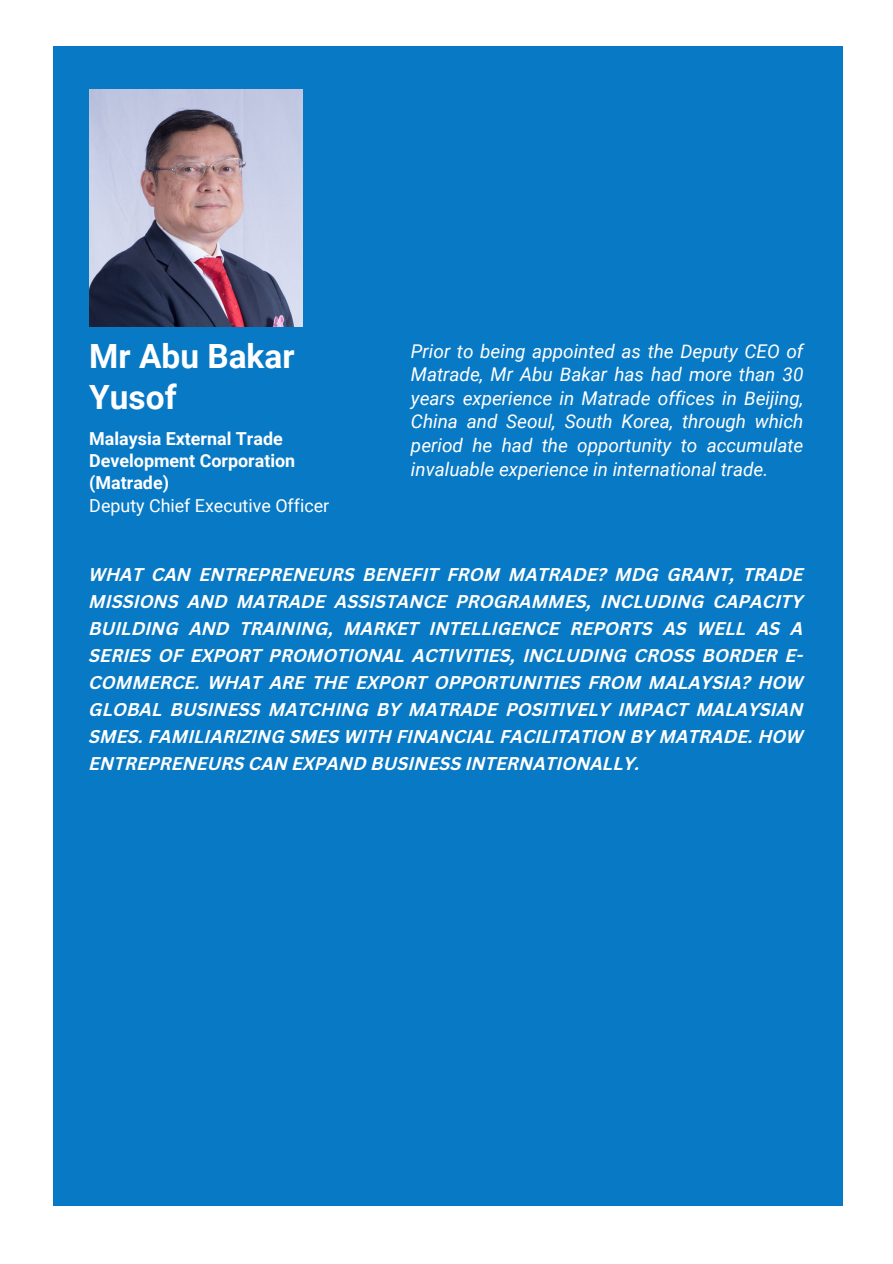
<style>
.page{position:relative;width:893px;height:1264px;background:#fff}
.page>*{position:absolute;margin:0;border:0;box-sizing:border-box;transform-origin:0 0}
.t1{font:700 33.45px/41.5px "Roboto";color:#fff}
.t2{font:italic 18.9px/23.5px "Roboto";color:#fff;text-align:justify}
.t3{font:italic 700 18px/27px "Canva Sans";color:#fff;text-align:justify}
.t4{font:700 17.85px "Roboto";color:#fff}
.t5{font:17.85px "Roboto";color:#fff}
</style>
<div class="page">
<div style="left:53px;top:46px;width:789px;height:1159px;background:#0879c5"></div>
<img style="left:89px;top:89px;width:214px;height:237px">
<p class="t1" style="left:89px;top:335px;width:207px">Mr Abu Bakar<br>Yusof</p>
<p class="t4" style="left:89px;top:428px;width:195px">Malaysia External Trade</p>
<p class="t4" style="left:89px;top:450px;width:207px">Development Corporation</p>
<p class="t4" style="left:89px;top:473px;width:81px">(Matrade)</p>
<p class="t5" style="left:89px;top:495px;width:241px">Deputy Chief Executive Officer</p>
<p class="t2" style="left:411px;top:339px;width:394px">Prior to being appointed as the Deputy CEO of Matrade, Mr Abu Bakar has had more than 30 years experience in Matrade offices in Beijing, China and Seoul, South Korea, through which period he had the opportunity to accumulate invaluable experience in international trade.</p>
<p class="t3" style="left:89px;top:563px;width:715px">WHAT CAN ENTREPRENEURS BENEFIT FROM MATRADE? MDG GRANT, TRADE MISSIONS AND MATRADE ASSISTANCE PROGRAMMES, INCLUDING CAPACITY BUILDING AND TRAINING, MARKET INTELLIGENCE REPORTS AS WELL AS A SERIES OF EXPORT PROMOTIONAL ACTIVITIES, INCLUDING CROSS BORDER E-COMMERCE. WHAT ARE THE EXPORT OPPORTUNITIES FROM MALAYSIA? HOW GLOBAL BUSINESS MATCHING BY MATRADE POSITIVELY IMPACT MALAYSIAN SMES. FAMILIARIZING SMES WITH FINANCIAL FACILITATION BY MATRADE. HOW ENTREPRENEURS CAN EXPAND BUSINESS INTERNATIONALLY.</p>
</div>
